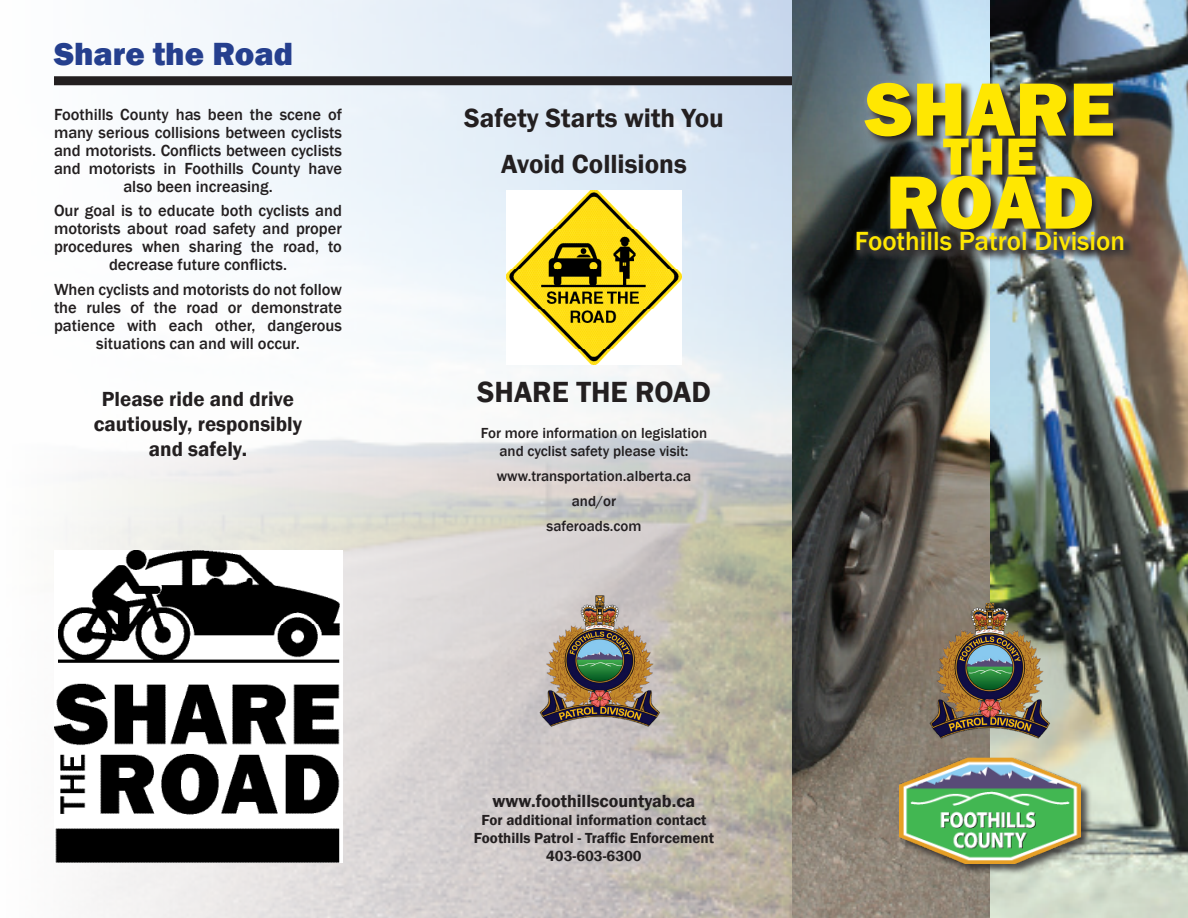
<style>
.page{position:relative;width:1188px;height:918px;background:#fff}
.page>*{position:absolute;margin:0;border:0;box-sizing:border-box;transform-origin:0 0}
.t1{font:800 78px "Franklin Gothic";color:#ffe701}
.t2{font:800 54px "Franklin Gothic";color:#ffe701}
.t3{font:800 33px "Franklin Gothic";color:#253f8e}
.t4{font:600 30px "Franklin Gothic";color:#231f20}
.t5{font:600 27px "Franklin Gothic";color:#231f20}
.t6{font:500 27px "Franklin Gothic";color:#ffe701}
.t7{font:600 21px/25.2px "Franklin Gothic";color:#231f20;text-align:center}
.t8{font:600 18px "Franklin Gothic";color:#231f20}
.t9{font:500 16.5px/18px "Franklin Gothic";color:#231f20;text-align:center}
.t10{font:500 15px/18px "Franklin Gothic";color:#231f20;text-align:center}
.t11{font:600 15px "Franklin Gothic";color:#231f20}
</style>
<div class="page">
<img style="left:54px;top:0;width:1134px;height:918px">
<img style="left:854px;top:81px;width:283px;height:182px">
<div style="left:899px;top:757px;width:193px;height:118px;background:#231f20;opacity:.75"></div>
<img style="left:899px;top:757px;width:182px;height:107px">
<div style="left:54px;top:76px;width:738px;height:9px;background:#231f20"></div>
<img style="left:54px;top:550px;width:288px;height:312px">
<img style="left:507px;top:190px;width:175px;height:175px">
<img style="left:538px;top:595px;width:123px;height:132px">
<img style="left:928px;top:604px;width:124px;height:136px">
<p class="t3" style="left:54px;top:32px;width:241px">Share the Road</p>
<p class="t9" style="left:54px;top:105px;width:290px">Foothills County has been the scene of many serious collisions between cyclists and motorists. Conflicts between cyclists and motorists in Foothills County have also been increasing.</p>
<p class="t9" style="left:54px;top:202px;width:290px">Our goal is to educate both cyclists and motorists about road safety and proper procedures when sharing the road, to decrease future conflicts.</p>
<p class="t9" style="left:54px;top:281px;width:290px">When cyclists and motorists do not follow the rules of the road or demonstrate patience with each other, dangerous situations can and will occur.</p>
<p class="t7" style="left:94px;top:386px;width:210px">Please ride and drive cautiously, responsibly and safely.</p>
<p class="t5" style="left:464px;top:101px;width:261px">Safety Starts with You</p>
<p class="t5" style="left:501px;top:147px;width:187px">Avoid Collisions</p>
<p class="t4" style="left:477px;top:374px;width:235px">SHARE THE ROAD</p>
<p class="t10" style="left:481px;top:424px;width:228px">For more information on legislation and cyclist safety please visit:</p>
<p class="t10" style="left:497px;top:467px;width:196px">www.transportation.alberta.ca</p>
<p class="t10" style="left:572px;top:492px;width:46px">and/or</p>
<p class="t10" style="left:547px;top:517px;width:96px">saferoads.com</p>
<p class="t8" style="left:493px;top:790px;width:204px">www.foothillscountyab.ca</p>
<p class="t11" style="left:482px;top:811px;width:226px">For additional information contact</p>
<p class="t11" style="left:474px;top:829px;width:242px">Foothills Patrol - Traffic Enforcement</p>
<p class="t11" style="left:546px;top:847px;width:97px">403-603-6300</p>
<p class="t1" style="left:865px;top:59px;width:251px">SHARE</p>
<p class="t2" style="left:943px;top:122px;width:95px">THE</p>
<p class="t1" style="left:886px;top:152px;width:210px">ROAD</p>
<p class="t6" style="left:855px;top:224px;width:272px">Foothills Patrol Division</p>
</div>
